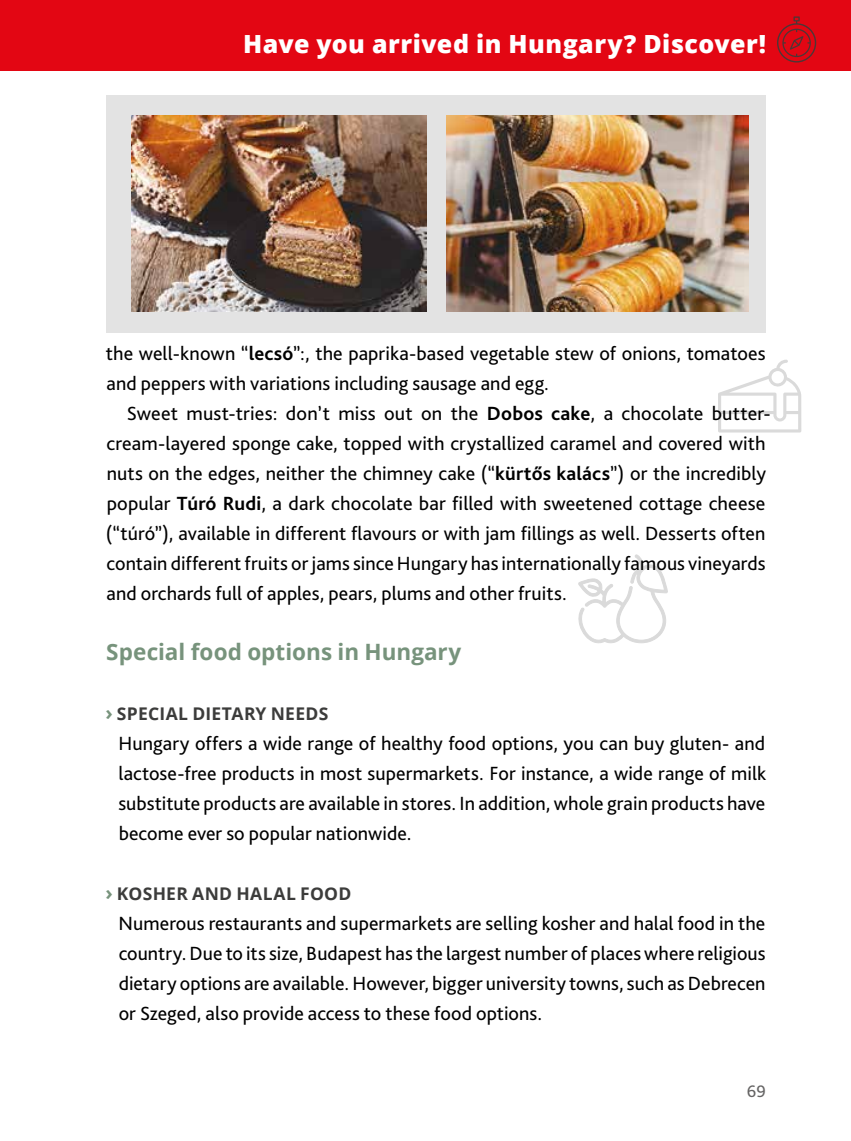
<style>
.page{position:relative;width:851px;height:1141px;background:#fff}
.page>*{position:absolute;margin:0;border:0;box-sizing:border-box;transform-origin:0 0}
.t1{font:800 25px "Open Sans";letter-spacing:.02em;color:#fff}
.t2{font:700 22.5px "Open Sans";color:#77937c}
.t3{font:20px/30px "Bliss Pro";letter-spacing:.005em;color:#000}
.t4{font:700 17.5px "Open Sans";letter-spacing:.015em;color:#3c3c3b}
.t5{font:17.5px "Bliss Pro";color:#646363}
.s1{font-weight:700}
.s2{font-size:20px;color:#77937c}
</style>
<div class="page">
<div style="left:0;top:0;width:850px;height:71px;background:#e30613"></div>
<svg style="left:777px;top:16px;width:39px;height:47px"></svg>
<svg style="left:718px;top:360px;width:83px;height:73px"></svg>
<svg style="left:578px;top:554px;width:89px;height:90px"></svg>
<div style="left:106px;top:96px;width:659px;height:237px;background:#e3e3e3"></div>
<img style="left:131px;top:115px;width:295px;height:197px">
<img style="left:446px;top:115px;width:302px;height:197px">
<p class="t1" style="left:243px;top:25px;width:524px">Have you arrived in Hungary? Discover!</p>
<p class="t3" style="left:106px;top:338px;width:661px">the well-known “<span class="s1">lecsó</span>”:, the paprika-based vegetable stew of onions, tomatoes and peppers with variations including sausage and egg.</p>
<p class="t3" style="left:106px;top:398px;width:666px;text-indent:21px">Sweet must-tries: don’t miss out on the <span class="s1">Dobos cake</span>, a chocolate butter&shy;cream-layered sponge cake, topped with crystallized caramel and covered with nuts on the edges, neither the chimney cake (“<span class="s1">kürtős kalács</span>”) or the incredibly popular <span class="s1">Túró Rudi</span>, a dark chocolate bar filled with sweetened cottage cheese (“túró”), available in different flavours or with jam fillings as well. Desserts often contain different fruits or jams since Hungary has internationally famous vineyards and orchards full of apples, pears, plums and other fruits.</p>
<p class="t2" style="left:106px;top:636px;width:356px">Special food options in Hungary</p>
<p class="t4" style="left:105px;top:701px;width:224px"><span class="s2">›</span> SPECIAL DIETARY NEEDS</p>
<p class="t3" style="left:118px;top:728px;width:649px;text-align:justify">Hungary offers a wide range of healthy food options, you can buy gluten- and lactose-free products in most supermarkets. For instance, a wide range of milk substitute products are available in stores. In addition, whole grain products have become ever so popular nationwide.</p>
<p class="t4" style="left:105px;top:881px;width:247px"><span class="s2">›</span> KOSHER AND HALAL FOOD</p>
<p class="t3" style="left:118px;top:908px;width:648px;text-align:justify">Numerous restaurants and supermarkets are selling kosher and halal food in the country. Due to its size, Budapest has the largest number of places where religious dietary options are available. However, bigger university towns, such as Debrecen or Szeged, also provide access to these food options.</p>
<p class="t5" style="left:746px;top:1080px;width:21px">69</p>
</div>
